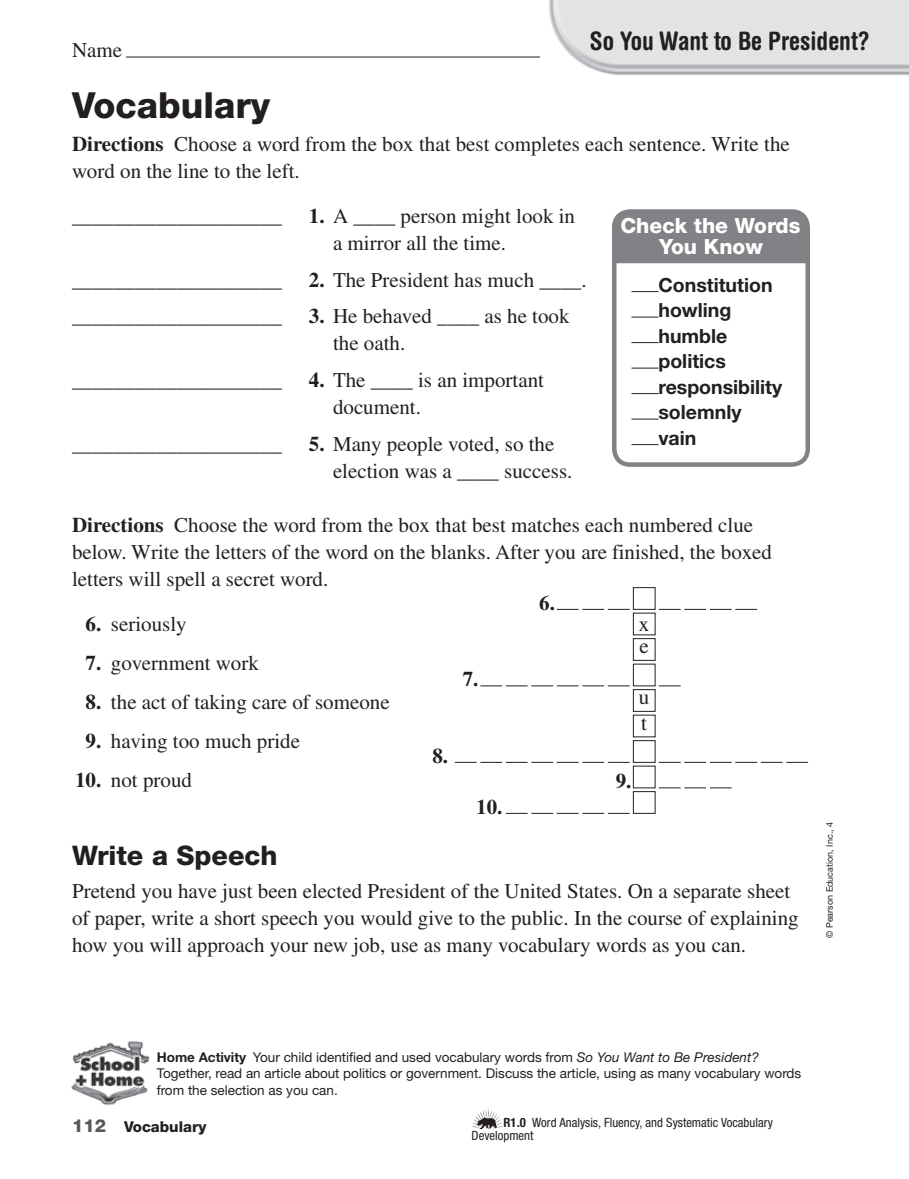
<style>
.page{position:relative;width:909px;height:1179px;background:#fff}
.page>*{position:absolute;margin:0;border:0;box-sizing:border-box;transform-origin:0 0}
.t1{font:800 36px "Helvetica Neue LT Std";color:#231f20}
.t2{font:800 27px "Helvetica Neue LT Std";color:#231f20}
.t3{font:700 condensed 25.5px "Helvetica Rounded LT Std";color:#231f20}
.t4{font:21px/27px "Times LT Std";color:#231f20}
.t5{font:800 21px/21px "Helvetica Neue LT Std";color:#fff;text-align:center}
.t6{font:700 21px "Times LT Std";color:#231f20}
.t7{font:700 19.5px/25.5px "Helvetica Neue LT Std";color:#231f20}
.t8{font:800 15px "Helvetica Neue LT Std";color:#231f20}
.t9{font:13.5px/16.5px "Helvetica Neue LT Std";color:#231f20}
.t10{font:condensed 12.75px/12.8px "Helvetica Neue LT Std";color:#231f20}
.t11{font:9px "Helvetica Neue LT Std";color:#231f20}
.s1{font-weight:700}
.s2{font-style:italic}
.s3{font-size:18px;color:#57585a}
</style>
<div class="page">
<img style="left:537px;top:0;width:372px;height:76px">
<img style="left:71px;top:1041px;width:79px;height:65px">
<hr style="left:126px;top:57px;width:414px;height:1px;background:#231f20">
<svg style="left:454px;top:587px;width:355px;height:227px"></svg>
<div style="left:617px;top:214px;width:188px;height:49px;background:#808285"></div>
<div style="left:612px;top:209px;width:198px;height:258px;border:4px solid #808285;border-radius:16px"></div>
<svg style="left:632px;top:291px;width:26px;height:1px"></svg>
<svg style="left:632px;top:317px;width:26px;height:1px"></svg>
<svg style="left:632px;top:342px;width:26px;height:1px"></svg>
<svg style="left:632px;top:368px;width:26px;height:1px"></svg>
<svg style="left:632px;top:393px;width:26px;height:1px"></svg>
<svg style="left:632px;top:419px;width:26px;height:1px"></svg>
<svg style="left:632px;top:444px;width:26px;height:1px"></svg>
<svg style="left:472px;top:1110px;width:31px;height:19px"></svg>
<p class="t3" style="left:590px;top:31px;width:282px">So You Want to Be President?</p>
<p class="t4" style="left:72px;top:38px;width:52px">Name</p>
<p class="t1" style="left:72px;top:92px;width:200px">Vocabulary</p>
<p class="t4" style="left:72px;top:132px;width:719px"><span class="s1">Directions</span> Choose a word from the box that best completes each sentence. Write the word on the line to the left.</p>
<p class="t4" style="left:333px;top:204px;width:244px;text-indent:-24px"><span class="s1">1.</span> A ____ person might look in a mirror all the time.</p>
<p class="t5" style="left:620px;top:217px;width:182px">Check the Words<br>You Know</p>
<p class="t7" style="left:658px;top:274px;width:125px">Constitution howling humble politics responsibility solemnly vain</p>
<p class="t4" style="left:72px;top:204px;width:211px">____________________</p>
<p class="t4" style="left:309px;top:268px;width:279px"><span class="s1">2.</span> The President has much ____.</p>
<p class="t4" style="left:72px;top:268px;width:211px">____________________</p>
<p class="t4" style="left:333px;top:305px;width:238px;text-indent:-24px"><span class="s1">3.</span> He behaved ____ as he took the oath.</p>
<p class="t4" style="left:72px;top:305px;width:211px">____________________</p>
<p class="t4" style="left:333px;top:369px;width:213px;text-indent:-24px"><span class="s1">4.</span> The ____ is an important document.</p>
<p class="t4" style="left:72px;top:369px;width:211px">____________________</p>
<p class="t4" style="left:333px;top:432px;width:241px;text-indent:-24px"><span class="s1">5.</span> Many people voted, so the election was a ____ success.</p>
<p class="t4" style="left:72px;top:513px;width:701px"><span class="s1">Directions</span> Choose the word from the box that best matches each numbered clue below. Write the letters of the word on the blanks. After you are finished, the boxed letters will spell a secret word.</p>
<p class="t4" style="left:86px;top:612px;width:103px"><span class="s1">6.</span> seriously</p>
<p class="t4" style="left:86px;top:651px;width:175px"><span class="s1">7.</span> government work</p>
<p class="t4" style="left:86px;top:690px;width:306px"><span class="s1">8.</span> the act of taking care of someone</p>
<p class="t4" style="left:86px;top:729px;width:216px"><span class="s1">9.</span> having too much pride</p>
<p class="t4" style="left:75px;top:768px;width:119px"><span class="s1">10.</span> not proud</p>
<p class="t4" style="left:72px;top:432px;width:211px">____________________</p>
<p class="t6" style="left:539px;top:595px;width:17px">6.</p>
<p class="t4" style="left:639px;top:615px;width:12px;line-height:22.2px">x e</p>
<p class="t6" style="left:463px;top:672px;width:17px">7.</p>
<p class="t4" style="left:639px;top:687px;width:12px;line-height:25.5px">u t</p>
<p class="t6" style="left:432px;top:748px;width:17px">8.</p>
<p class="t6" style="left:616px;top:774px;width:17px">9.</p>
<p class="t6" style="left:476px;top:799px;width:28px">10.</p>
<p class="t2" style="left:72px;top:846px;width:207px">Write a Speech</p>
<p class="t4" style="left:72px;top:879px;width:728px">Pretend you have just been elected President of the United States. On a separate sheet of paper, write a short speech you would give to the public. In the course of explaining how you will approach your new job, use as many vocabulary words as you can.</p>
<p class="t11" style="left:826px;top:938px;width:118px;rotate:-90deg">© Pearson Education, Inc., 4</p>
<p class="t9" style="left:157px;top:1050px;width:646px"><span class="s1">Home Activity</span> Your child identified and used vocabulary words from <span class="s2">So You Want to Be President?<br></span>Together, read an article about politics or government. Discuss the article, using as many vocabulary words from the selection as you can.</p>
<p class="t8" style="left:72px;top:1121px;width:136px"><span class="s3">112</span> Vocabulary</p>
<p class="t10" style="left:472px;top:1118px;width:303px;text-indent:32px"><span class="s1">R1.0</span> Word Analysis, Fluency, and Systematic Vocabulary<br>Development</p>
</div>
